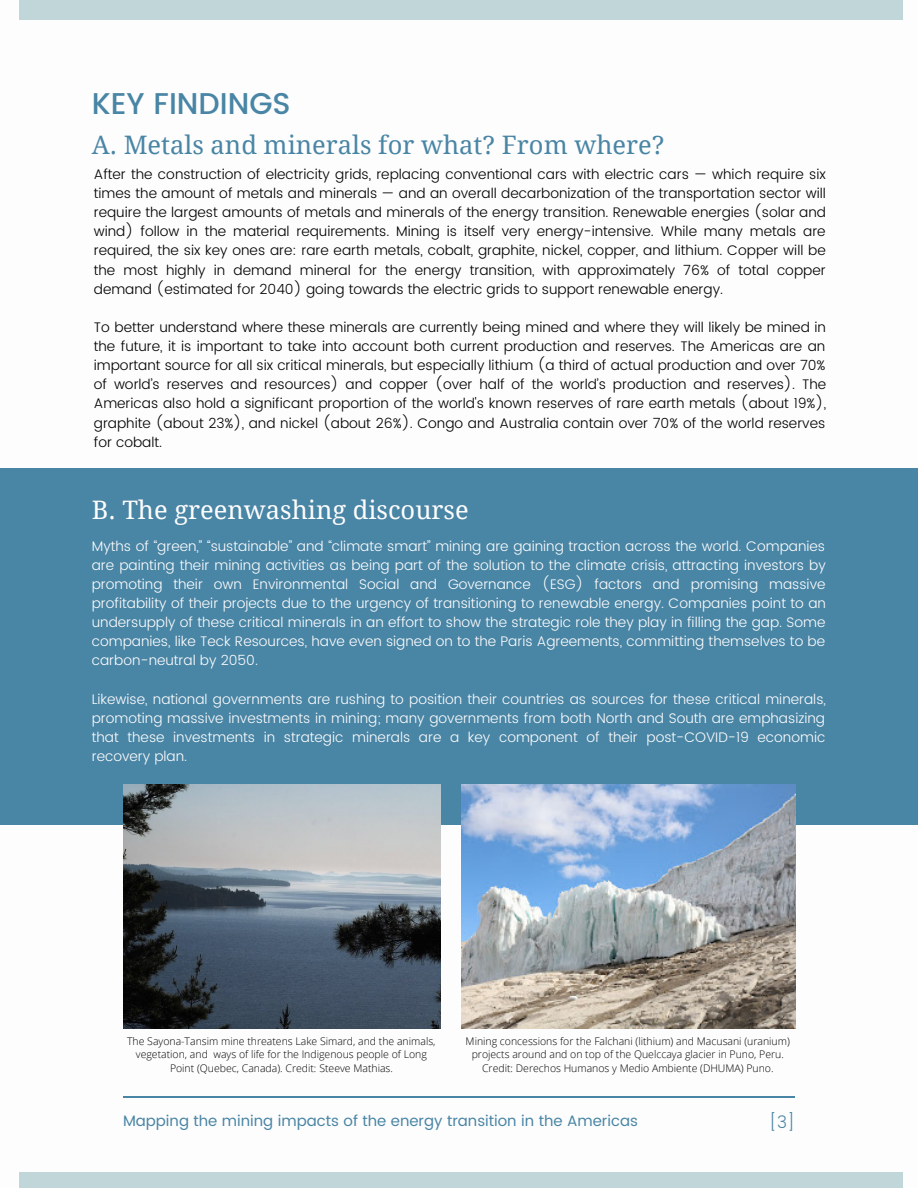
<style>
.page{position:relative;width:918px;height:1188px;background:#fff}
.page>*{position:absolute;margin:0;border:0;box-sizing:border-box;transform-origin:0 0}
.t1{font:500 30px "Poppins";color:#4985a5}
.t2{font:25.5px "Droid Serif";color:#4985a5}
.t3{font:25.5px "Droid Serif";color:#fdfdfd}
.t4{font:300 16.95px "Poppins";color:#4985a5}
.t5{font:15px "Poppins";color:#4985a5}
.t6{font:300 13.8px/19.2px "Poppins";color:#000;text-align:justify}
.t7{font:300 13.8px/19.2px "Poppins";color:#fdfdfd;text-align:justify}
.t8{font:300 10.5px/13px "Open Sans";color:#000;text-align:center}
</style>
<div class="page">
<div style="left:19px;top:1172px;width:883px;height:16px;background:#c1d6d9"></div>
<hr style="left:123px;top:1096px;width:672px;height:1px;background:#4985a5">
<div style="left:0;top:469px;width:918px;height:356px;background:#4985a5"></div>
<div style="left:19px;top:0;width:883px;height:19px;background:#c1d6d9"></div>
<img style="left:123px;top:784px;width:317px;height:244px">
<img style="left:461px;top:784px;width:334px;height:244px">
<p class="t1" style="left:92px;top:86px;width:200px">KEY FINDINGS</p>
<p class="t2" style="left:92px;top:131px;width:574px">A. Metals and minerals for what? From where?</p>
<p class="t6" style="left:94px;top:165px;width:734px">After the construction of electricity grids, replacing conventional cars with electric cars — which require six times the amount of metals and minerals — and an overall decarbonization of the transportation sector will require the largest amounts of metals and minerals of the energy transition. Renewable energies (solar and wind) follow in the material requirements. Mining is itself very energy-intensive. While many metals are required, the six key ones are: rare earth metals, cobalt, graphite, nickel, copper, and lithium. Copper will be the most highly in demand mineral for the energy transition, with approximately 76% of total copper demand (estimated for 2040) going towards the electric grids to support renewable energy.</p>
<p class="t6" style="left:94px;top:318px;width:734px">To better understand where these minerals are currently being mined and where they will likely be mined in the future, it is important to take into account both current production and reserves. The Americas are an important source for all six critical minerals, but especially lithium (a third of actual production and over 70% of world’s reserves and resources) and copper (over half of the world’s production and reserves). The Americas also hold a significant proportion of the world's known reserves of rare earth metals (about 19%), graphite (about 23%), and nickel (about 26%). Congo and Australia contain over 70% of the world reserves for cobalt.</p>
<p class="t3" style="left:92px;top:495px;width:378px">B. The greenwashing discourse</p>
<p class="t7" style="left:92px;top:536px;width:736px">Myths of “green,” “sustainable” and “climate smart” mining are gaining traction across the world. Companies are painting their mining activities as being part of the solution to the climate crisis, attracting investors by promoting their own Environmental Social and Governance (ESG) factors and promising massive profitability of their projects due to the urgency of transitioning to renewable energy. Companies point to an undersupply of these critical minerals in an effort to show the strategic role they play in filling the gap. Some companies, like Teck Resources, have even signed on to the Paris Agreements, committing themselves to be carbon-neutral by 2050.</p>
<p class="t7" style="left:92px;top:689px;width:736px">Likewise, national governments are rushing to position their countries as sources for these critical minerals, promoting massive investments in mining; many governments from both North and South are emphasizing that these investments in strategic minerals are a key component of their post-COVID-19 economic recovery plan.</p>
<p class="t8" style="left:127px;top:1035px;width:310px">The Sayona-Tansim mine threatens Lake Simard, and the animals, vegetation, and ways of life for the Indigenous people of Long<br>Point (Quebec, Canada). Credit: Steeve Mathias.</p>
<p class="t8" style="left:466px;top:1035px;width:326px">Mining concessions for the Falchani (lithium) and Macusani (uranium) projects around and on top of the Quelccaya glacier in Puno, Peru.</p>
<p class="t8" style="left:482px;top:1061px;width:293px">Credit: Derechos Humanos y Medio Ambiente (DHUMA) Puno.</p>
<p class="t5" style="left:123px;top:1112px;width:516px">Mapping the mining impacts of the energy transition in the Americas</p>
<p class="t4" style="left:769px;top:1113px;width:27px">[3]</p>
</div>
